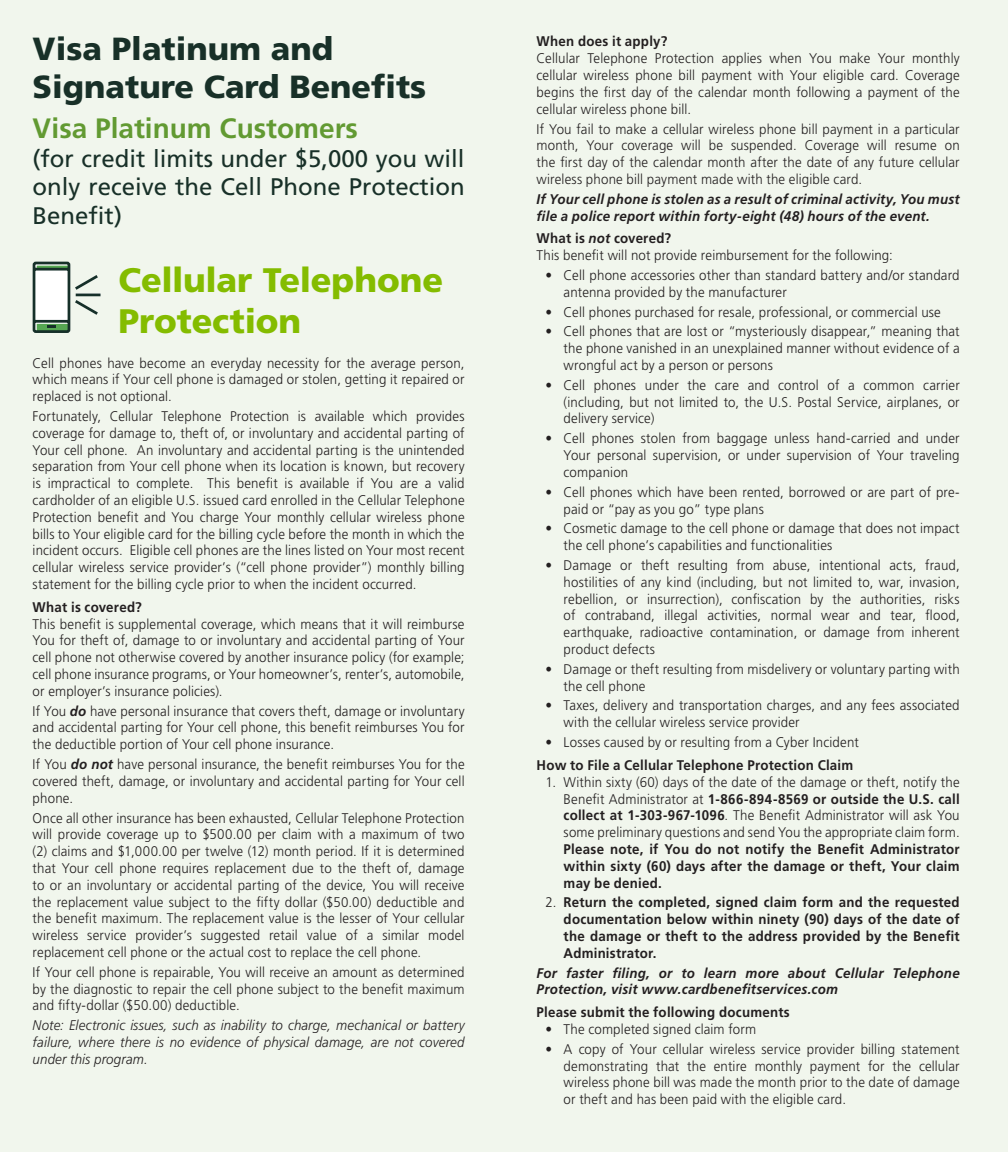
<style>
.page{position:relative;width:1008px;height:1152px;background:#f1f6ed}
.page>*{position:absolute;margin:0;border:0;box-sizing:border-box;transform-origin:0 0}
.t1{font:900 34px/40.8px "Frutiger LT Std";letter-spacing:-.005em;color:#84bc00}
.t2{font:900 32px/38.4px "Frutiger LT Std";color:#183028}
.t3{font:700 28px "Frutiger LT Std";color:#629a32}
.t4{font:24px/28.8px "Frutiger LT Std";color:#183028;text-align:justify}
.t5{font:300 14px/16.8px "Frutiger LT Std";letter-spacing:.01em;color:#231f20;text-align:justify;scale:.95 1}
.t6{font:700 14px/16.8px "Frutiger LT Std";letter-spacing:.02em;color:#231f20;text-align:justify;scale:.95 1}
.t7{font:italic 700 14px/16.8px "Frutiger LT Std";letter-spacing:.02em;color:#231f20;scale:.95 1}
.t8{font:italic 300 14px/16.8px "Frutiger LT Std";letter-spacing:.01em;color:#231f20;text-align:justify;scale:.95 1}
.s1{font-weight:700;font-style:italic}
.s2{font-style:italic}
.s3{font-weight:700}
.s4{font-weight:300}
</style>
<div class="page">
<svg style="left:32px;top:261px;width:69px;height:72px"></svg>
<h2 class="t2" style="left:33px;top:30px;width:395px">Visa Platinum and<br>Signature Card Benefits</h2>
<p class="t3" style="left:33px;top:112px;width:327px">Visa Platinum Customers</p>
<p class="t4" style="left:33px;top:144px;width:434px">(for credit limits under $5,000 you will only receive the Cell Phone Protection Benefit)</p>
<h3 class="t1" style="left:119px;top:260px;width:326px">Cellular Telephone<br>Protection</h3>
<p class="t5" style="left:33px;top:355px;width:456px">Cell phones have become an everyday necessity for the average person, which means if Your cell phone is damaged or stolen, getting it repaired or replaced is not optional.</p>
<p class="t5" style="left:33px;top:408px;width:456px">Fortunately, Cellular Telephone Protection is available which provides coverage for damage to, theft of, or involuntary and accidental parting of Your cell phone. An involuntary and accidental parting is the unintended separation from Your cell phone when its location is known, but recovery is impractical to complete. This benefit is available if You are a valid cardholder of an eligible U.S. issued card enrolled in the Cellular Telephone Protection benefit and You charge Your monthly cellular wireless phone bills to Your eligible card for the billing cycle before the month in which the incident occurs. Eligible cell phones are the lines listed on Your most recent cellular wireless service provider’s (“cell phone provider”) monthly billing statement for the billing cycle prior to when the incident occurred.</p>
<h4 class="t6" style="left:33px;top:599px;width:116px">What is covered?</h4>
<p class="t5" style="left:33px;top:616px;width:456px">This benefit is supplemental coverage, which means that it will reimburse You for theft of, damage to or involuntary and accidental parting of Your cell phone not otherwise covered by another insurance policy (for example; cell phone insurance programs, or Your homeowner’s, renter’s, automobile, or employer’s insurance policies).</p>
<p class="t5" style="left:33px;top:703px;width:456px">If You <span class="s1">do</span> have personal insurance that covers theft, damage or involuntary and accidental parting for Your cell phone, this benefit reimburses You for the deductible portion of Your cell phone insurance.</p>
<p class="t5" style="left:33px;top:756px;width:456px">If You <span class="s1">do not</span> have personal insurance, the benefit reimburses You for the covered theft, damage, or involuntary and accidental parting for Your cell phone.</p>
<p class="t5" style="left:33px;top:809px;width:456px">Once all other insurance has been exhausted, Cellular Telephone Protection will provide coverage up to $500.00 per claim with a maximum of two (2) claims and $1,000.00 per twelve (12) month period. If it is determined that Your cell phone requires replacement due to the theft of, damage to or an involuntary or accidental parting of the device, You will receive the replacement value subject to the fifty dollar ($50.00) deductible and the benefit maximum. The replacement value is the lesser of Your cellular wireless service provider’s suggested retail value of a similar model replacement cell phone or the actual cost to replace the cell phone.</p>
<p class="t5" style="left:33px;top:964px;width:456px">If Your cell phone is repairable, You will receive an amount as determined by the diagnostic to repair the cell phone subject to the benefit maximum and fifty-dollar ($50.00) deductible.</p>
<p class="t8" style="left:33px;top:1017px;width:456px">Note: Electronic issues, such as inability to charge, mechanical or battery failure, where there is no evidence of physical damage, are not covered under this program.</p>
<h4 class="t6" style="left:537px;top:33px;width:139px">When does it apply?</h4>
<p class="t5" style="left:537px;top:50px;width:447px">Cellular Telephone Protection applies when You make Your monthly cellular wireless phone bill payment with Your eligible card. Coverage begins the first day of the calendar month following a payment of the cellular wireless phone bill.</p>
<p class="t5" style="left:537px;top:120px;width:447px">If You fail to make a cellular wireless phone bill payment in a particular month, Your coverage will be suspended. Coverage will resume on the first day of the calendar month after the date of any future cellular wireless phone bill payment made with the eligible card.</p>
<p class="t7" style="left:537px;top:191px;width:447px">If Your cell phone is stolen as a result of criminal activity, You must file a police report within forty-eight (48) hours of the event.</p>
<h4 class="t6" style="left:537px;top:230px;width:143px">What is <span class="s2">not</span> covered?</h4>
<p class="t5" style="left:537px;top:247px;width:377px">This benefit will not provide reimbursement for the following:</p>
<p class="t5" style="left:564px;top:267px;width:418px;text-indent:-18px">• Cell phone accessories other than standard battery and/or standard antenna provided by the manufacturer</p>
<p class="t5" style="left:546px;top:304px;width:418px">• Cell phones purchased for resale, professional, or commercial use</p>
<p class="t5" style="left:564px;top:323px;width:418px;text-indent:-18px">• Cell phones that are lost or “mysteriously disappear,” meaning that the phone vanished in an unexplained manner without evidence of a wrongful act by a person or persons</p>
<p class="t5" style="left:564px;top:377px;width:418px;text-indent:-18px">• Cell phones under the care and control of a common carrier (including, but not limited to, the U.S. Postal Service, airplanes, or delivery service)</p>
<p class="t5" style="left:564px;top:430px;width:418px;text-indent:-18px">• Cell phones stolen from baggage unless hand-carried and under Your personal supervision, or under supervision of Your traveling companion</p>
<p class="t5" style="left:564px;top:501px;width:212px">paid or “pay as you go” type plans</p>
<p class="t5" style="left:564px;top:520px;width:418px;text-indent:-18px">• Cosmetic damage to the cell phone or damage that does not impact the cell phone’s capabilities and functionalities</p>
<p class="t5" style="left:564px;top:557px;width:418px;text-indent:-18px">• Damage or theft resulting from abuse, intentional acts, fraud, hostilities of any kind (including, but not limited to, war, invasion, rebellion, or insurrection), confiscation by the authorities, risks of contraband, illegal activities, normal wear and tear, flood, earthquake, radioactive contamination, or damage from inherent product defects</p>
<p class="t5" style="left:564px;top:661px;width:418px;text-indent:-18px">• Damage or theft resulting from misdelivery or voluntary parting with the cell phone</p>
<p class="t5" style="left:564px;top:697px;width:418px;text-indent:-18px">• Taxes, delivery and transportation charges, and any fees associated with the cellular wireless service provider</p>
<p class="t5" style="left:546px;top:734px;width:331px">• Losses caused by or resulting from a Cyber Incident</p>
<h4 class="t6" style="left:537px;top:757px;width:335px">How to File a Cellular Telephone Protection Claim</h4>
<p class="t5" style="left:564px;top:774px;width:418px;text-indent:-18px">1. Within sixty (60) days of the date of the damage or theft, notify the Benefit Administrator at <span class="s3">1-866-894-8569 or outside the U.S. call collect at 1-303-967-1096</span>. The Benefit Administrator will ask You some preliminary questions and send You the appropriate claim form.<br><span class="s3">Please note, if You do not notify the Benefit Administrator within sixty (60) days after the damage or theft, Your claim may be denied.</span></p>
<p class="t6" style="left:564px;top:894px;width:418px;text-indent:-18px"><span class="s4">2.</span> Return the completed, signed claim form and the requested documentation below within ninety (90) days of the date of the damage or theft to the address provided by the Benefit Administrator.</p>
<p class="t7" style="left:537px;top:964px;width:447px">For faster filing, or to learn more about Cellular Telephone<br>Protection, visit www.cardbenefitservices.com</p>
<h4 class="t6" style="left:537px;top:1004px;width:268px">Please submit the following documents</h4>
<p class="t5" style="left:546px;top:1021px;width:223px">• The completed signed claim form</p>
<p class="t5" style="left:564px;top:1041px;width:418px;text-indent:-18px">• A copy of Your cellular wireless service provider billing statement demonstrating that the entire monthly payment for the cellular wireless phone bill was made the month prior to the date of damage or theft and has been paid with the eligible card.</p>
<p class="t5" style="left:546px;top:484px;width:437px">• Cell phones which have been rented, borrowed or are part of pre-</p>
</div>
